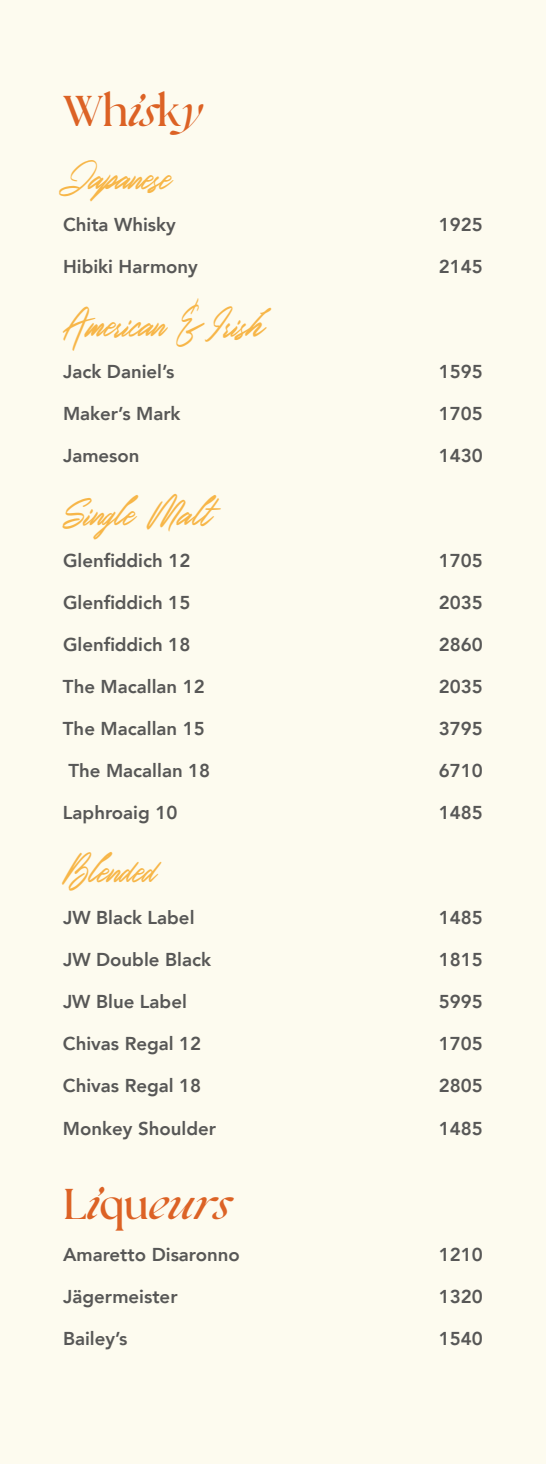
<style>
.page{position:relative;width:546px;height:1464px;background:#fff}
.page>*{position:absolute;margin:0;border:0;box-sizing:border-box;transform-origin:0 0}
.t1{font:italic 700 43.05px "The Seasons";color:#dc6225}
.t2{font:700 43.05px "The Seasons";color:#dc6225}
.t3{font:31.5px "Italian Horskey Demo";letter-spacing:-.07em;color:#f7b648}
.t4{font:31.5px "Italian Horskey Demo";letter-spacing:-.045em;color:#f7b648}
.t5{font:31.5px "Italian Horskey Demo";letter-spacing:-.125em;color:#f7b648}
.t6{font:800 18.55px "Avenir";color:#575756}
.s1{font-style:italic}
.s2{font-style:normal}
</style>
<div class="page">
<div style="left:0;top:0;width:546px;height:1463px;background:#fdfbef"></div>
<h1 class="t2" style="left:63px;top:82px;width:141px">Wh<span class="s1">is</span>k<span class="s1">y</span></h1>
<h2 class="t5" style="left:63px;top:160px;width:110px">Japanese</h2>
<p class="t6" style="left:63px;top:210px;width:114px">Chita Whisky</p>
<p class="t6" style="left:439px;top:210px;width:46px">1925</p>
<p class="t6" style="left:63px;top:252px;width:136px">Hibiki Harmony</p>
<p class="t6" style="left:439px;top:252px;width:46px">2145</p>
<h2 class="t3" style="left:63px;top:307px;width:200px">American &amp; Irish</h2>
<p class="t6" style="left:63px;top:357px;width:113px">Jack Daniel’s</p>
<p class="t6" style="left:439px;top:357px;width:46px">1595</p>
<p class="t6" style="left:63px;top:399px;width:119px">Maker’s Mark</p>
<p class="t6" style="left:439px;top:399px;width:46px">1705</p>
<p class="t6" style="left:63px;top:441px;width:78px">Jameson</p>
<p class="t6" style="left:439px;top:441px;width:46px">1430</p>
<h2 class="t4" style="left:63px;top:496px;width:149px">Single Malt</h2>
<p class="t6" style="left:63px;top:546px;width:129px">Glenfiddich 12</p>
<p class="t6" style="left:439px;top:546px;width:46px">1705</p>
<p class="t6" style="left:63px;top:588px;width:129px">Glenfiddich 15</p>
<p class="t6" style="left:439px;top:588px;width:46px">2035</p>
<p class="t6" style="left:63px;top:630px;width:129px">Glenfiddich 18</p>
<p class="t6" style="left:439px;top:630px;width:46px">2860</p>
<p class="t6" style="left:63px;top:672px;width:143px">The Macallan 12</p>
<p class="t6" style="left:439px;top:672px;width:46px">2035</p>
<p class="t6" style="left:63px;top:714px;width:143px">The Macallan 15</p>
<p class="t6" style="left:438px;top:714px;width:46px">3795</p>
<p class="t6" style="left:68px;top:756px;width:143px">The Macallan 18</p>
<p class="t6" style="left:438px;top:756px;width:46px">6710</p>
<p class="t6" style="left:63px;top:798px;width:116px">Laphroaig 10</p>
<p class="t6" style="left:438px;top:798px;width:46px">1485</p>
<h2 class="t3" style="left:63px;top:853px;width:95px">Blended</h2>
<p class="t6" style="left:63px;top:903px;width:133px">JW Black Label</p>
<p class="t6" style="left:439px;top:903px;width:46px">1485</p>
<p class="t6" style="left:63px;top:945px;width:149px">JW Double Black</p>
<p class="t6" style="left:439px;top:945px;width:46px">1815</p>
<p class="t6" style="left:63px;top:987px;width:125px">JW Blue Label</p>
<p class="t6" style="left:439px;top:987px;width:46px">5995</p>
<p class="t6" style="left:63px;top:1029px;width:140px">Chivas Regal 12</p>
<p class="t6" style="left:439px;top:1029px;width:46px">1705</p>
<p class="t6" style="left:63px;top:1071px;width:140px">Chivas Regal 18</p>
<p class="t6" style="left:438px;top:1071px;width:46px">2805</p>
<p class="t6" style="left:63px;top:1113px;width:155px">Monkey Shoulder</p>
<p class="t6" style="left:438px;top:1113px;width:46px">1485</p>
<h1 class="t1" style="left:63px;top:1172px;width:169px"><span class="s2">L</span>i<span class="s2">qu</span>eurs</h1>
<p class="t6" style="left:63px;top:1239px;width:178px">Amaretto Disaronno</p>
<p class="t6" style="left:439px;top:1239px;width:46px">1210</p>
<p class="t6" style="left:63px;top:1281px;width:116px">Jägermeister</p>
<p class="t6" style="left:439px;top:1281px;width:46px">1320</p>
<p class="t6" style="left:63px;top:1323px;width:66px">Bailey’s</p>
<p class="t6" style="left:439px;top:1323px;width:46px">1540</p>
</div>
